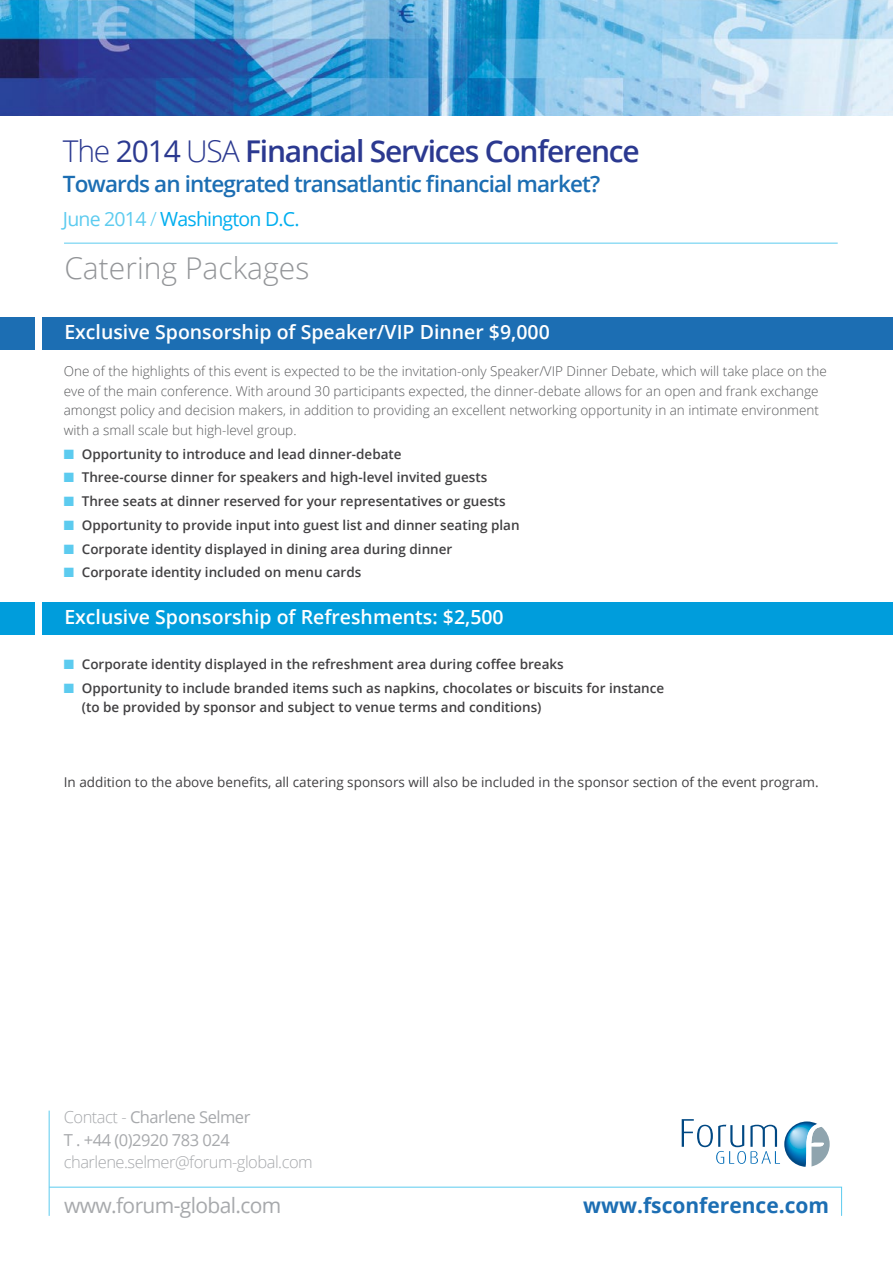
<style>
.page{position:relative;width:893px;height:1263px;background:#fff}
.page>*{position:absolute;margin:0;border:0;box-sizing:border-box;transform-origin:0 0}
.t1{font:600 30px "Open Sans";letter-spacing:-.04em;color:#2b3990}
.t2{font:300 30px "Open Sans";color:#939598}
.t3{font:600 22.5px "Open Sans";letter-spacing:-.04em;color:#1c6eb3}
.t4{font:21px "Open Sans";letter-spacing:-.03em;color:#a7a9ac}
.t5{font:700 21px "Open Sans";color:#1c6eb3}
.t6{font:600 19.5px "Open Sans";color:#fff}
.t7{font:19.5px "Open Sans";letter-spacing:-.04em;color:#00aeef}
.t8{font:16.5px/22.5px "Open Sans";letter-spacing:-.03em;color:#a7a9ac}
.t9{font:300 16.5px "Open Sans";letter-spacing:-.03em;color:#a7a9ac}
.t10{font:600 13.5px/19.5px "Open Sans";color:#414042}
.t11{font:300 13.5px/19.5px "Open Sans";color:#58595b}
.t12{font:13.5px "Open Sans";color:#414042}
.s1{font-weight:300}
.s2{font-weight:400}
.s3{color:#5ccbef}
.s4{font-weight:300;color:#5ccbef}
</style>
<div class="page">
<img style="left:1px;top:0;width:892px;height:116px">
<svg style="left:48px;top:1186px;width:794px;height:30px"></svg>
<hr style="left:49px;top:1110px;width:1px;height:106px;background:#5ccbef">
<hr style="left:64px;top:243px;width:774px;height:1px;background:#5ccbef">
<svg style="left:682px;top:1119px;width:148px;height:48px"></svg>
<div style="left:43px;top:317px;width:850px;height:33px;background:#1c6eb3"></div>
<div style="left:0;top:317px;width:34px;height:33px;background:#1c6eb3"></div>
<div style="left:43px;top:602px;width:850px;height:33px;background:#009ddc"></div>
<div style="left:0;top:602px;width:34px;height:33px;background:#009ddc"></div>
<h1 class="t1" style="left:63px;top:131px;width:578px"><span class="s1">The</span> <span class="s2">2014</span> <span class="s1">USA</span> Financial Services Conference</h1>
<h2 class="t3" style="left:63px;top:168px;width:539px">Towards an integrated transatlantic financial market?</h2>
<h3 class="t7" style="left:63px;top:205px;width:238px"><span class="s3">June 2014</span> <span class="s4">/</span> Washington D.C.</h3>
<h1 class="t2" style="left:64px;top:247px;width:246px">Catering Packages</h1>
<h3 class="t6" style="left:64px;top:319px;width:487px">Exclusive Sponsorship of Speaker/VIP Dinner $9,000</h3>
<p class="t11" style="left:64px;top:361px;width:764px">One of the highlights of this event is expected to be the invitation-only Speaker/VIP Dinner Debate, which will take place on the eve of the main conference. With around 30 participants expected, the dinner-debate allows for an open and frank exchange amongst policy and decision makers, in addition to providing an excellent networking opportunity in an intimate environment with a small scale but high-level group.</p>
<p class="t10" style="left:64px;top:444px;width:339px"><span class="s3">■</span> Opportunity to introduce and lead dinner-debate</p>
<p class="t10" style="left:64px;top:467px;width:425px"><span class="s3">■</span> Three-course dinner for speakers and high-level invited guests</p>
<p class="t10" style="left:64px;top:491px;width:443px"><span class="s3">■</span> Three seats at dinner reserved for your representatives or guests</p>
<p class="t10" style="left:64px;top:515px;width:457px"><span class="s3">■</span> Opportunity to provide input into guest list and dinner seating plan</p>
<p class="t10" style="left:64px;top:539px;width:390px"><span class="s3">■</span> Corporate identity displayed in dining area during dinner</p>
<p class="t10" style="left:64px;top:562px;width:299px"><span class="s3">■</span> Corporate identity included on menu cards</p>
<h3 class="t6" style="left:64px;top:604px;width:441px">Exclusive Sponsorship of Refreshments: $2,500</h3>
<p class="t10" style="left:64px;top:654px;width:502px"><span class="s3">■</span> Corporate identity displayed in the refreshment area during coffee breaks</p>
<p class="t10" style="left:82px;top:678px;width:584px;text-indent:-18px"><span class="s3">■</span> Opportunity to include branded items such as napkins, chocolates or biscuits for instance (to be provided by sponsor and subject to venue terms and conditions)</p>
<p class="t12" style="left:64px;top:773px;width:756px">In addition to the above benefits, all catering sponsors will also be included in the sponsor section of the event program.</p>
<p class="t8" style="left:64px;top:1105px;width:188px"><span class="s1">Contact -</span> Charlene Selmer<br>T . +44 (0)2920 783 024</p>
<p class="t9" style="left:64px;top:1151px;width:251px">charlene.selmer@forum-global.com</p>
<h3 class="t4" style="left:64px;top:1191px;width:219px">www.forum-global.com</h3>
<h3 class="t5" style="left:583px;top:1190px;width:247px">www.fsconference.com</h3>
</div>
